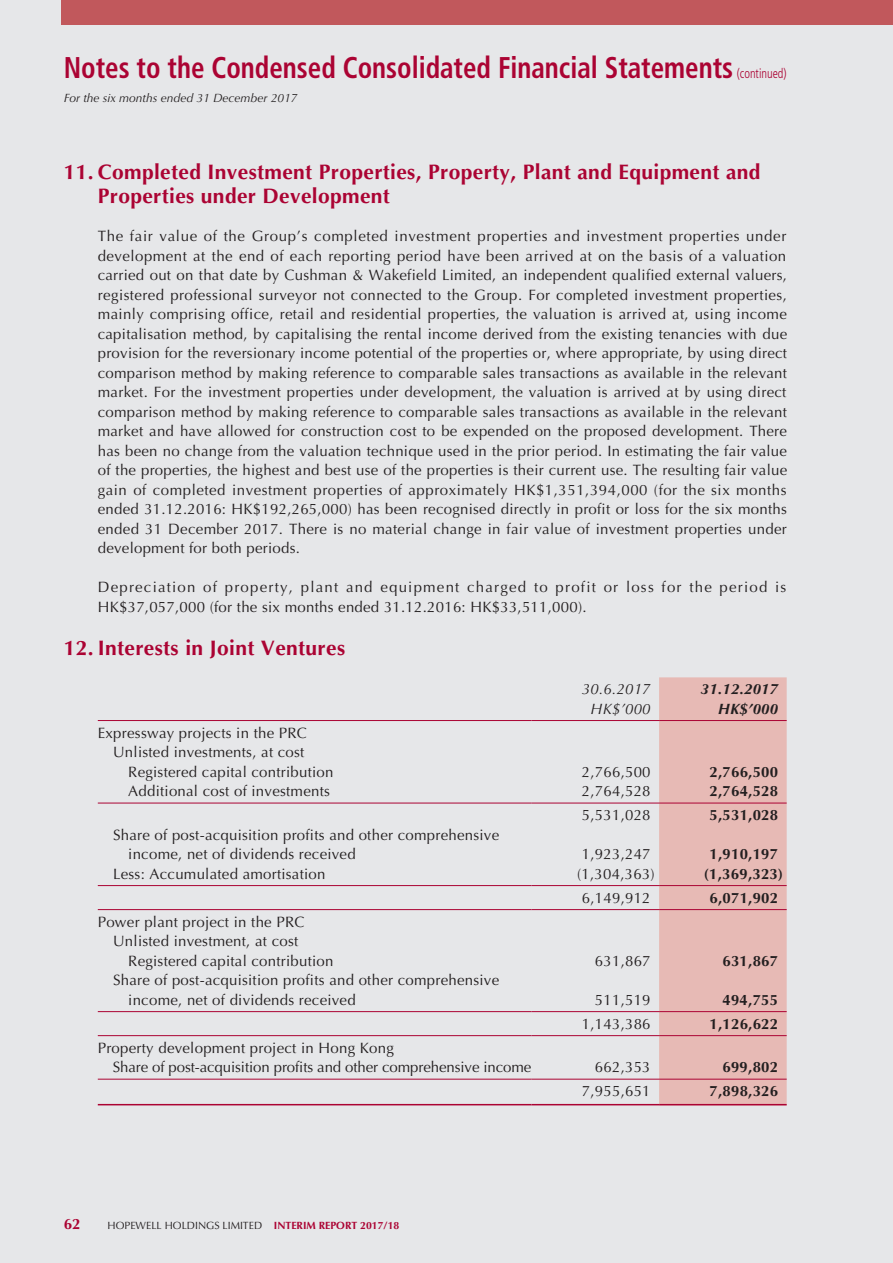
<style>
.page{position:relative;width:893px;height:1263px;background:#e6e7e9}
.page>*{position:absolute;margin:0;border:0;box-sizing:border-box;transform-origin:0 0}
.t1{font:700 condensed 30px "Frutiger LT Std";color:#ab0333;scale:.9 1}
._01_H1{font:700 21px/24px "Optima LT Std";letter-spacing:.015em;color:#ab0333}
._00_txt{font:15px/19.5px "Optima LT Std";letter-spacing:.02em;color:#231f20;text-align:justify}
._50_Table_txt{font:15px "Optima LT Std";letter-spacing:.015em;color:#231f20}
._00_txt-2{font:15px/19.5px "Optima LT Std";letter-spacing:.08em;color:#231f20}
._50_Table_txt-2{font:700 15px "Optima LT Std";letter-spacing:.015em;color:#231f20}
._50_Table_txt-3{font:15px "Optima LT Std";letter-spacing:-.005em;color:#231f20}
._50_Table_txt-4{font:italic 700 15px "Optima LT Std";letter-spacing:.015em;color:#231f20}
._50_Table_txt-5{font:italic 15px "Optima LT Std";letter-spacing:.015em;color:#231f20}
.t2{font:700 15px "Optima LT Std";color:#ab0333}
.t3{font:300 condensed 13.5px "Frutiger LT Std";color:#ab0333;scale:.9 1}
.t4{font:italic 12px "Optima LT Std";color:#231f20}
.t5{font:10.5px "Optima LT Std";color:#231f20}
.s1{font-weight:700;color:#ab0333}
</style>
<div class="page">
<div style="left:62px;top:0;width:831px;height:24px;background:#c1585c"></div>
<div style="left:659px;top:677px;width:128px;height:427px;background:#e7bab5"></div>
<hr style="left:98px;top:720px;width:433px;height:1px;background:#ab0333">
<hr style="left:531px;top:720px;width:128px;height:1px;background:#ab0333">
<hr style="left:659px;top:720px;width:128px;height:1px;background:#ab0333">
<hr style="left:98px;top:803px;width:433px;height:1px;background:#ab0333">
<hr style="left:531px;top:803px;width:128px;height:1px;background:#ab0333">
<hr style="left:659px;top:803px;width:128px;height:1px;background:#ab0333">
<hr style="left:98px;top:885px;width:433px;height:1px;background:#ab0333">
<hr style="left:531px;top:885px;width:128px;height:1px;background:#ab0333">
<hr style="left:659px;top:885px;width:128px;height:1px;background:#ab0333">
<hr style="left:98px;top:909px;width:433px;height:1px;background:#ab0333">
<hr style="left:531px;top:909px;width:128px;height:1px;background:#ab0333">
<hr style="left:659px;top:909px;width:128px;height:1px;background:#ab0333">
<hr style="left:98px;top:1011px;width:433px;height:1px;background:#ab0333">
<hr style="left:531px;top:1011px;width:128px;height:1px;background:#ab0333">
<hr style="left:659px;top:1011px;width:128px;height:1px;background:#ab0333">
<hr style="left:98px;top:1035px;width:433px;height:1px;background:#ab0333">
<hr style="left:531px;top:1035px;width:128px;height:1px;background:#ab0333">
<hr style="left:659px;top:1035px;width:128px;height:1px;background:#ab0333">
<hr style="left:98px;top:1079px;width:433px;height:1px;background:#ab0333">
<hr style="left:531px;top:1079px;width:128px;height:1px;background:#ab0333">
<hr style="left:659px;top:1079px;width:128px;height:1px;background:#ab0333">
<hr style="left:98px;top:1104px;width:433px;height:1px;background:#ab0333">
<hr style="left:531px;top:1104px;width:128px;height:1px;background:#ab0333">
<hr style="left:659px;top:1104px;width:128px;height:1px;background:#ab0333">
<h1 class="t1" style="left:64px;top:49px;width:745px">Notes to the Condensed Consolidated Financial Statements</h1>
<p class="t3" style="left:737px;top:65px;width:57px">(continued)</p>
<p class="t4" style="left:64px;top:91px;width:235px">For the six months ended 31 December 2017</p>
<p class="_01_H1" style="left:98px;top:160px;width:664px;text-indent:-34px">11. Completed Investment Properties, Property, Plant and Equipment and<br>Properties under Development</p>
<p class="_00_txt" style="left:98px;top:227px;width:691px">The fair value of the Group’s completed investment properties and investment properties under development at the end of each reporting period have been arrived at on the basis of a valuation carried out on that date by Cushman &amp; Wakefield Limited, an independent qualified external valuers, registered professional surveyor not connected to the Group. For completed investment properties, mainly comprising office, retail and residential properties, the valuation is arrived at, using income capitalisation method, by capitalising the rental income derived from the existing tenancies with due provision for the reversionary income potential of the properties or, where appropriate, by using direct comparison method by making reference to comparable sales transactions as available in the relevant market. For the investment properties under development, the valuation is arrived at by using direct comparison method by making reference to comparable sales transactions as available in the relevant market and have allowed for construction cost to be expended on the proposed development. There has been no change from the valuation technique used in the prior period. In estimating the fair value of the properties, the highest and best use of the properties is their current use. The resulting fair value gain of completed investment properties of approximately HK$1,351,394,000 (for the six months ended 31.12.2016: HK$192,265,000) has been recognised directly in profit or loss for the six months ended 31 December 2017. There is no material change in fair value of investment properties under development for both periods.</p>
<p class="_00_txt-2" style="left:98px;top:578px;width:690px">Depreciation of property, plant and equipment charged to profit or loss for the period is<br>HK$37,057,000 (for the six months ended 31.12.2016: HK$33,511,000).</p>
<p class="_01_H1" style="left:64px;top:636px;width:283px">12. Interests in Joint Ventures</p>
<p class="_50_Table_txt-5" style="left:582px;top:680px;width:70px">30.6.2017</p>
<p class="_50_Table_txt-4" style="left:701px;top:680px;width:79px">31.12.2017</p>
<p class="_50_Table_txt-5" style="left:590px;top:700px;width:62px">HK$’000</p>
<p class="_50_Table_txt-4" style="left:718px;top:700px;width:61px">HK$’000</p>
<p class="_50_Table_txt" style="left:98px;top:724px;width:211px">Expressway projects in the PRC</p>
<p class="_50_Table_txt" style="left:113px;top:743px;width:193px">Unlisted investments, at cost</p>
<p class="_50_Table_txt" style="left:128px;top:763px;width:207px">Registered capital contribution</p>
<p class="_50_Table_txt" style="left:582px;top:763px;width:70px">2,766,500</p>
<p class="_50_Table_txt-2" style="left:709px;top:763px;width:70px">2,766,500</p>
<p class="_50_Table_txt" style="left:128px;top:782px;width:203px">Additional cost of investments</p>
<p class="_50_Table_txt" style="left:582px;top:782px;width:70px">2,764,528</p>
<p class="_50_Table_txt-2" style="left:709px;top:782px;width:70px">2,764,528</p>
<p class="_50_Table_txt" style="left:582px;top:806px;width:70px">5,531,028</p>
<p class="_50_Table_txt-2" style="left:709px;top:806px;width:70px">5,531,028</p>
<p class="_50_Table_txt" style="left:113px;top:826px;width:388px">Share of post-acquisition profits and other comprehensive</p>
<p class="_50_Table_txt" style="left:128px;top:845px;width:229px">income, net of dividends received</p>
<p class="_50_Table_txt" style="left:582px;top:845px;width:70px">1,923,247</p>
<p class="_50_Table_txt-2" style="left:709px;top:845px;width:70px">1,910,197</p>
<p class="_50_Table_txt" style="left:113px;top:865px;width:214px">Less: Accumulated amortisation</p>
<p class="_50_Table_txt" style="left:577px;top:865px;width:79px">(1,304,363)</p>
<p class="_50_Table_txt-2" style="left:704px;top:865px;width:81px">(1,369,323)</p>
<p class="_50_Table_txt" style="left:582px;top:889px;width:70px">6,149,912</p>
<p class="_50_Table_txt-2" style="left:709px;top:889px;width:70px">6,071,902</p>
<p class="_50_Table_txt" style="left:98px;top:913px;width:208px">Power plant project in the PRC</p>
<p class="_50_Table_txt" style="left:113px;top:933px;width:187px">Unlisted investment, at cost</p>
<p class="_50_Table_txt" style="left:128px;top:952px;width:207px">Registered capital contribution</p>
<p class="_50_Table_txt" style="left:595px;top:952px;width:57px">631,867</p>
<p class="_50_Table_txt-2" style="left:722px;top:952px;width:57px">631,867</p>
<p class="_50_Table_txt" style="left:113px;top:972px;width:388px">Share of post-acquisition profits and other comprehensive</p>
<p class="_50_Table_txt" style="left:128px;top:991px;width:229px">income, net of dividends received</p>
<p class="_50_Table_txt" style="left:595px;top:991px;width:57px">511,519</p>
<p class="_50_Table_txt-2" style="left:722px;top:991px;width:57px">494,755</p>
<p class="_50_Table_txt" style="left:582px;top:1015px;width:70px">1,143,386</p>
<p class="_50_Table_txt-2" style="left:709px;top:1015px;width:70px">1,126,622</p>
<p class="_50_Table_txt" style="left:98px;top:1039px;width:298px">Property development project in Hong Kong</p>
<p class="_50_Table_txt-3" style="left:113px;top:1059px;width:420px">Share of post-acquisition profits and other comprehensive income</p>
<p class="_50_Table_txt" style="left:595px;top:1059px;width:57px">662,353</p>
<p class="_50_Table_txt-2" style="left:722px;top:1059px;width:57px">699,802</p>
<p class="_50_Table_txt" style="left:582px;top:1083px;width:70px">7,955,651</p>
<p class="_50_Table_txt-2" style="left:709px;top:1083px;width:70px">7,898,326</p>
<p class="t2" style="left:64px;top:1215px;width:18px">62</p>
<p class="t5" style="left:108px;top:1220px;width:293px">HOPEWELL HOLDINGS LIMITED <span class="s1">INTERIM REPORT 2017/18</span></p>
</div>
